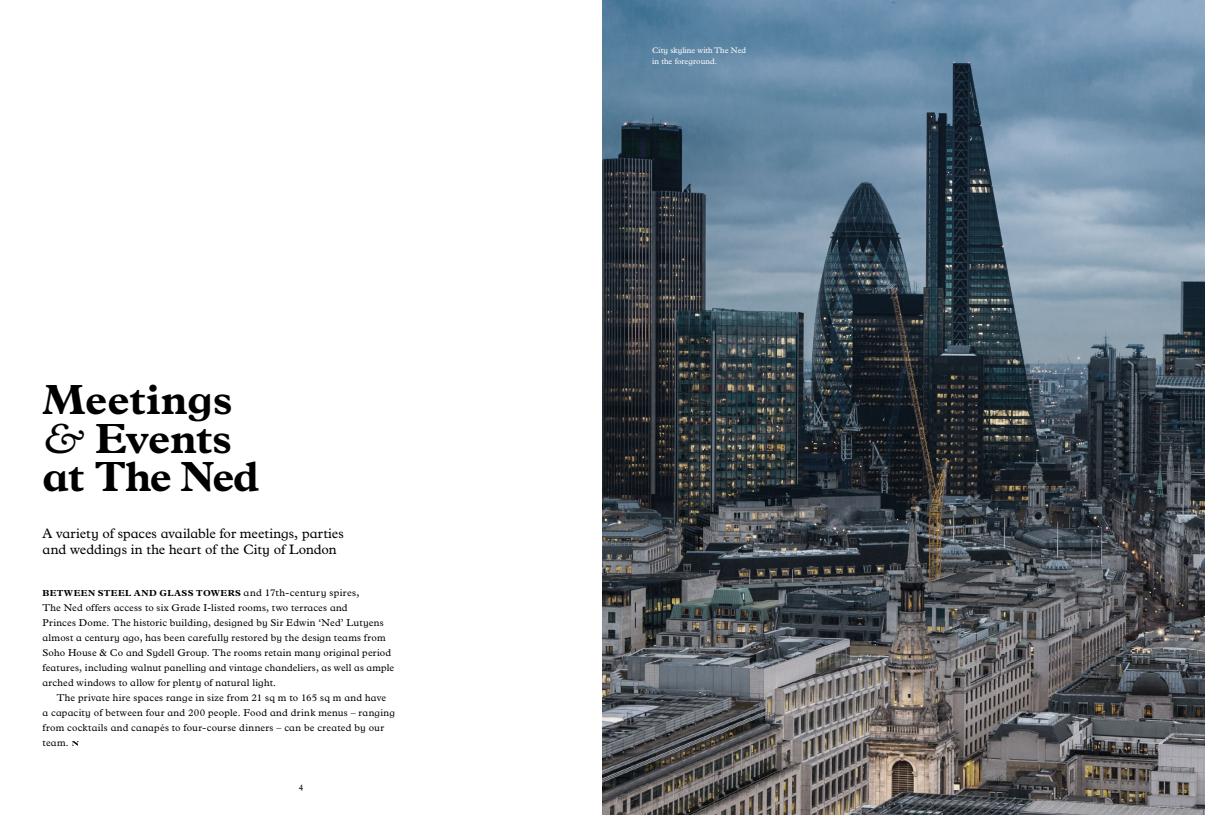
<style>
.page{position:relative;width:1205px;height:815px;background:#fff}
.page>*{position:absolute;margin:0;border:0;box-sizing:border-box;transform-origin:0 0}
.t1{font:700 42.5px/38.8px "Plantin MT Schlbk";letter-spacing:-.01em;color:#000}
.t2{font:13.75px/16.2px "Plantin MT Schlbk";letter-spacing:-.005em;color:#000}
.t3{font:10px/15px "Plantin MT Schlbk";letter-spacing:.02em;color:#000}
.t4{font:700 8.75px "Plantin MT Schlbk";letter-spacing:.045em;color:#000}
.t5{font:8.75px "NED Numerals";color:#000}
.t6{font:8.12px/10.9px "Plantin MT Schlbk";color:#fff}
.s1{font-weight:400;font-style:italic}
.s2{font-weight:400;font-size:10px}
</style>
<div class="page">
<svg style="left:72px;top:741px;width:7px;height:5px"></svg>
<img style="left:602px;top:0;width:603px;height:815px">
<h1 class="t1" style="left:43px;top:379px;width:218px">Meetings <span class="s1">&amp;</span> Events at The Ned</h1>
<h2 class="t2" style="left:43px;top:525px;width:303px">A variety of spaces available for meetings, parties and weddings in the heart of the City of London</h2>
<p class="t4" style="left:43px;top:588px;width:318px">BETWEEN STEEL AND GLASS TOWERS <span class="s2">and 17th-century spires,</span></p>
<p class="t3" style="left:43px;top:600px;width:353px">The Ned offers access to six Grade I-listed rooms, two terraces and<br>Princes Dome. The historic building, designed by Sir Edwin ‘Ned’ Lutyens almost a century ago, has been carefully restored by the design teams from Soho House &amp; Co and Sydell Group. The rooms retain many original period features, including walnut panelling and vintage chandeliers, as well as ample arched windows to allow for plenty of natural light.</p>
<p class="t3" style="left:43px;top:690px;width:354px;text-indent:14px">The private hire spaces range in size from 21 sq m to 165 sq m and have<br>a capacity of between four and 200 people. Food and drink menus – ranging from cocktails and canapés to four-course dinners – can be created by our team.</p>
<p class="t5" style="left:299px;top:783px;width:6px">4</p>
<p class="t6" style="left:652px;top:45px;width:96px">City skyline with The Ned in the foreground.</p>
</div>
